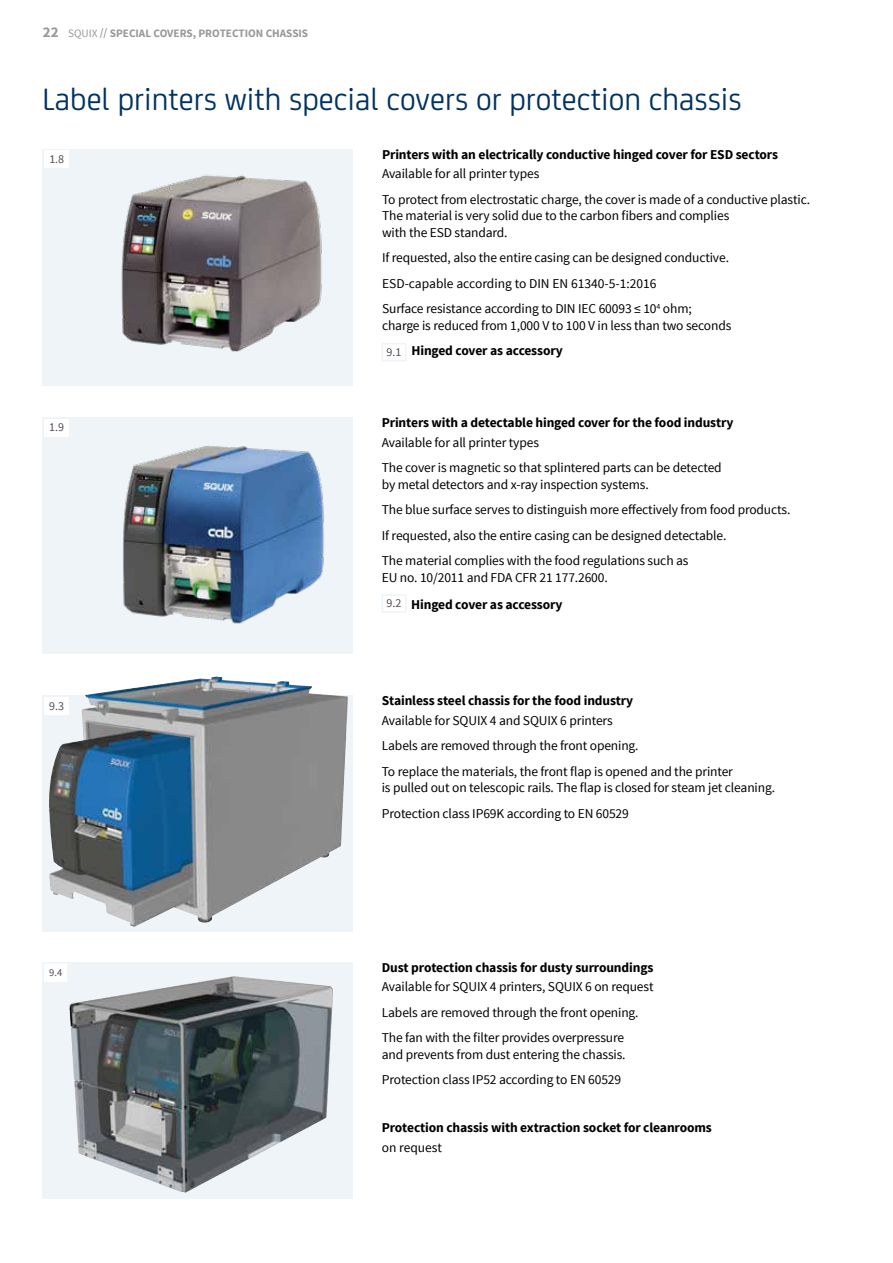
<style>
.page{position:relative;width:893px;height:1263px;background:#fff}
.page>*{position:absolute;margin:0;border:0;box-sizing:border-box;transform-origin:0 0}
.t1{font:33px "CA Sans";color:#003261}
.t2{font:13.5px/25.5px "Source Sans Pro";letter-spacing:-.01em;color:#000}
.t3{font:700 13.5px "Source Sans Pro";letter-spacing:-.01em;color:#000}
.t4{font:12px "Source Sans Pro";color:#504f53}
.t5{font:700 11.25px "Source Sans Pro";color:#98989c}
.t6{font:10.5px "Source Sans Pro";color:#504f53}
.s1{font-size:15px}
.s2{font-weight:400}
.s3{font-weight:600}
</style>
<div class="page">
<div style="left:43px;top:149px;width:310px;height:237px;background:#eef4f7"></div>
<div style="left:43px;top:417px;width:310px;height:237px;background:#eef4f7"></div>
<svg style="left:43px;top:695px;width:310px;height:237px"></svg>
<img style="left:121px;top:174px;width:201px;height:178px">
<img style="left:123px;top:445px;width:201px;height:179px">
<div style="left:45px;top:151px;width:24px;height:17px;background:#fff"></div>
<div style="left:44px;top:419px;width:25px;height:17px;background:#fff"></div>
<div style="left:44px;top:697px;width:25px;height:17px;background:#fff"></div>
<svg style="left:43px;top:962px;width:310px;height:237px;fill:#eef4f7"></svg>
<img style="left:52px;top:677px;width:162px;height:93px">
<img style="left:69px;top:976px;width:164px;height:178px">
<div style="left:44px;top:963px;width:24px;height:19px;background:#fff"></div>
<div style="left:43px;top:963px;width:25px;height:20px;border:1px solid #eef4f7"></div>
<div style="left:382px;top:343px;width:24px;height:18px;border:2px solid #eef4f7"></div>
<div style="left:382px;top:594px;width:24px;height:19px;border:2px solid #eef4f7"></div>
<p class="t5" style="left:43px;top:26px;width:267px"><span class="s1">22</span> <span class="s2">SQUIX</span> <span class="s3">//</span> SPECIAL COVERS, PROTECTION CHASSIS</p>
<h1 class="t1" style="left:43px;top:76px;width:701px">Label printers with special covers or protection chassis</h1>
<p class="t3" style="left:382px;top:146px;width:397px">Printers with an electrically conductive hinged cover for ESD sectors</p>
<p class="t2" style="left:382px;top:161px;width:430px">Available for all printer types<br>To protect from electrostatic charge, the cover is made of a conductive plastic.</p>
<p class="t2" style="left:382px;top:208px;width:349px;line-height:16.5px">The material is very solid due to the carbon fibers and complies with the ESD standard.</p>
<p class="t2" style="left:382px;top:245px;width:348px">If requested, also the entire casing can be designed conductive.<br>ESD-capable according to DIN EN 61340-5-1:2016<br>Surface resistance according to DIN IEC 60093 ≤ 10<sup>4</sup> ohm;</p>
<p class="t2" style="left:382px;top:313px;width:351px">charge is reduced from 1,000 V to 100 V in less than two seconds</p>
<p class="t3" style="left:411px;top:342px;width:153px">Hinged cover as accessory</p>
<p class="t4" style="left:49px;top:152px;width:16px">1.8</p>
<p class="t4" style="left:387px;top:344px;width:16px">9.1</p>
<p class="t4" style="left:49px;top:420px;width:16px">1.9</p>
<p class="t4" style="left:49px;top:698px;width:16px">9.3</p>
<p class="t6" style="left:49px;top:966px;width:15px">9.4</p>
<p class="t3" style="left:382px;top:414px;width:353px">Printers with a detectable hinged cover for the food industry</p>
<p class="t2" style="left:382px;top:430px;width:341px">Available for all printer types<br>The cover is magnetic so that splintered parts can be detected</p>
<p class="t2" style="left:382px;top:472px;width:410px">by metal detectors and x-ray inspection systems.<br>The blue surface serves to distinguish more effectively from food products.<br>If requested, also the entire casing can be designed detectable.<br>The material complies with the food regulations such as</p>
<p class="t2" style="left:382px;top:565px;width:227px">EU no. 10/2011 and FDA CFR 21 177.2600.</p>
<p class="t3" style="left:411px;top:595px;width:153px">Hinged cover as accessory</p>
<p class="t4" style="left:387px;top:596px;width:16px">9.2</p>
<p class="t3" style="left:382px;top:692px;width:253px">Stainless steel chassis for the food industry</p>
<p class="t2" style="left:382px;top:708px;width:353px">Available for SQUIX 4 and SQUIX 6 printers<br>Labels are removed through the front opening.<br>To replace the materials, the front flap is opened and the printer</p>
<p class="t2" style="left:382px;top:775px;width:395px">is pulled out on telescopic rails. The flap is closed for steam jet cleaning.<br>Protection class IP69K according to EN 60529</p>
<p class="t3" style="left:382px;top:959px;width:273px">Dust protection chassis for dusty surroundings</p>
<p class="t2" style="left:382px;top:974px;width:273px">Available for SQUIX 4 printers, SQUIX 6 on request<br>Labels are removed through the front opening.<br>The fan with the filter provides overpressure</p>
<p class="t2" style="left:382px;top:1042px;width:245px">and prevents from dust entering the chassis.<br>Protection class IP52 according to EN 60529</p>
<p class="t3" style="left:382px;top:1119px;width:332px">Protection chassis with extraction socket for cleanrooms</p>
<p class="t2" style="left:382px;top:1135px;width:62px">on request</p>
</div>
